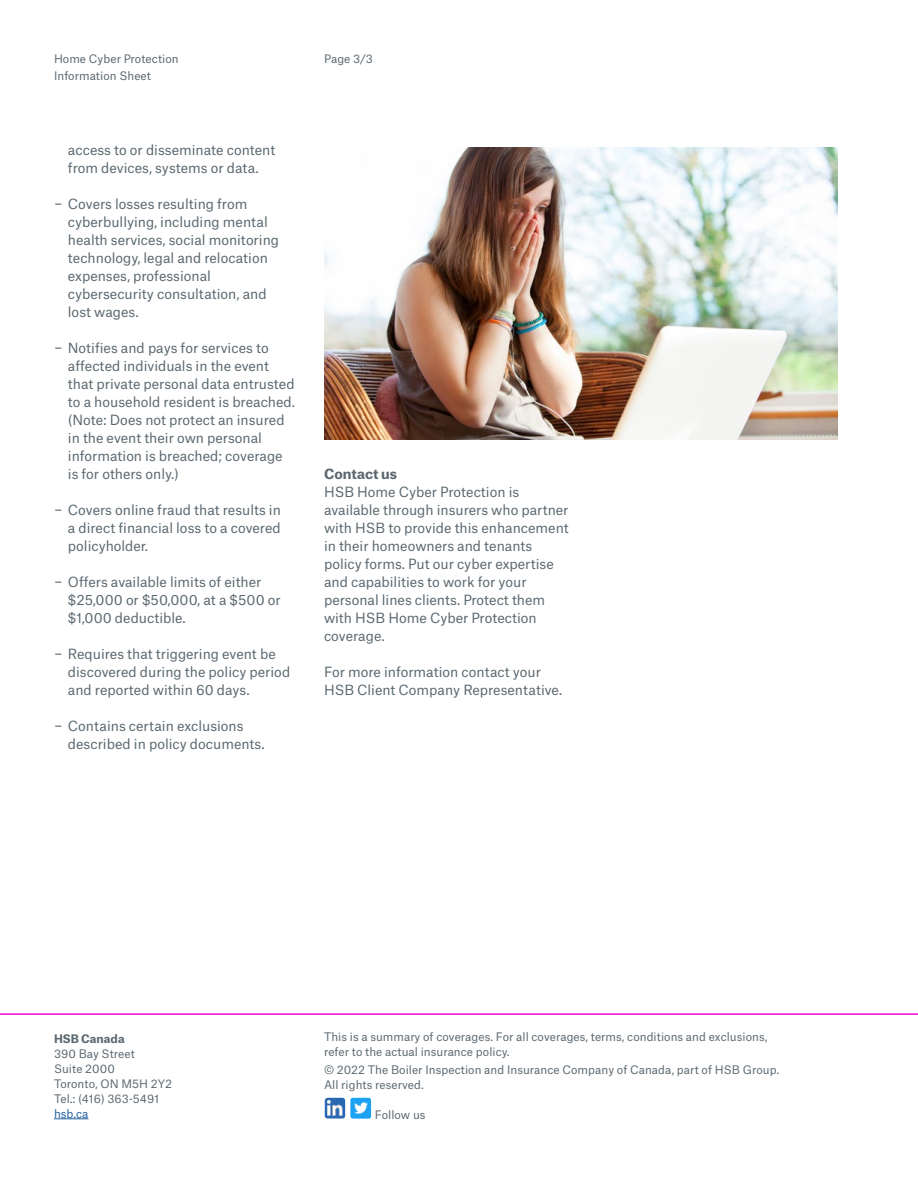
<style>
.page{position:relative;width:918px;height:1188px;background:#fff}
.page>*{position:absolute;margin:0;border:0;box-sizing:border-box;transform-origin:0 0}
.t1{font:13.5px/18px "Munich Re";color:#5b6870}
.t2{font:700 13.5px "Munich Re";letter-spacing:-.005em;color:#5b6870}
.t3{font:11.25px/15px "Munich Re";letter-spacing:.005em;color:#5b6870}
.t4{font:700 11.25px "Munich Re";letter-spacing:.005em;color:#5b6870}
.t5{font:11.25px "Munich Re";color:#215e9e}
</style>
<div class="page">
<img style="left:325px;top:1098px;width:20px;height:21px">
<img style="left:350px;top:1098px;width:21px;height:21px">
<img style="left:324px;top:147px;width:513px;height:292px">
<hr style="left:0;top:1013px;width:918px;height:2px;background:#f200cf">
<hr style="left:54px;top:1119px;width:34px;height:1px;background:#215e9e">
<p class="t3" style="left:54px;top:50px;width:126px">Home Cyber Protection</p>
<p class="t3" style="left:324px;top:50px;width:50px">Page 3/3</p>
<p class="t3" style="left:54px;top:67px;width:98px">Information Sheet</p>
<p class="t1" style="left:68px;top:139px;width:209px">access to or disseminate content from devices, systems or data.</p>
<p class="t1" style="left:68px;top:193px;width:213px;text-indent:-14px">− Covers losses resulting from cyberbullying, including mental health services, social monitoring technology, legal and relocation expenses, professional cybersecurity consultation, and lost wages.</p>
<p class="t1" style="left:68px;top:337px;width:229px;text-indent:-14px">− Notifies and pays for services to affected individuals in the event that private personal data entrusted to a household resident is breached. (Note: Does not protect an insured in the event their own personal information is breached; coverage is for others only.)</p>
<p class="t1" style="left:68px;top:499px;width:215px;text-align:justify;text-indent:-14px">− Covers online fraud that results in a direct financial loss to a covered policyholder.</p>
<p class="t1" style="left:68px;top:571px;width:214px;text-indent:-14px">− Offers available limits of either $25,000 or $50,000, at a $500 or $1,000 deductible.</p>
<p class="t1" style="left:68px;top:643px;width:224px;text-indent:-14px">− Requires that triggering event be discovered during the policy period and reported within 60 days.</p>
<p class="t1" style="left:68px;top:715px;width:198px;text-indent:-14px">− Contains certain exclusions described in policy documents.</p>
<p class="t2" style="left:324px;top:463px;width:74px">Contact us</p>
<p class="t1" style="left:324px;top:481px;width:246px">HSB Home Cyber Protection is available through insurers who partner with HSB to provide this enhancement in their homeowners and tenants policy forms. Put our cyber expertise and capabilities to work for your personal lines clients. Protect them with HSB Home Cyber Protection coverage.</p>
<p class="t1" style="left:324px;top:661px;width:240px">For more information contact your<br>HSB Client Company Representative.</p>
<p class="t4" style="left:54px;top:1029px;width:72px">HSB Canada</p>
<p class="t3" style="left:54px;top:1045px;width:120px">390 Bay Street<br>Suite 2000<br>Toronto, ON M5H 2Y2<br>Tel.: (416) 363-5491</p>
<p class="t5" style="left:54px;top:1104px;width:36px">hsb.ca</p>
<p class="t3" style="left:324px;top:1028px;width:445px">This is a summary of coverages. For all coverages, terms, conditions and exclusions, refer to the actual insurance policy.</p>
<p class="t3" style="left:324px;top:1061px;width:457px">© 2022 The Boiler Inspection and Insurance Company of Canada, part of HSB Group.<br>All rights reserved.</p>
<p class="t3" style="left:375px;top:1106px;width:52px">Follow us</p>
</div>
